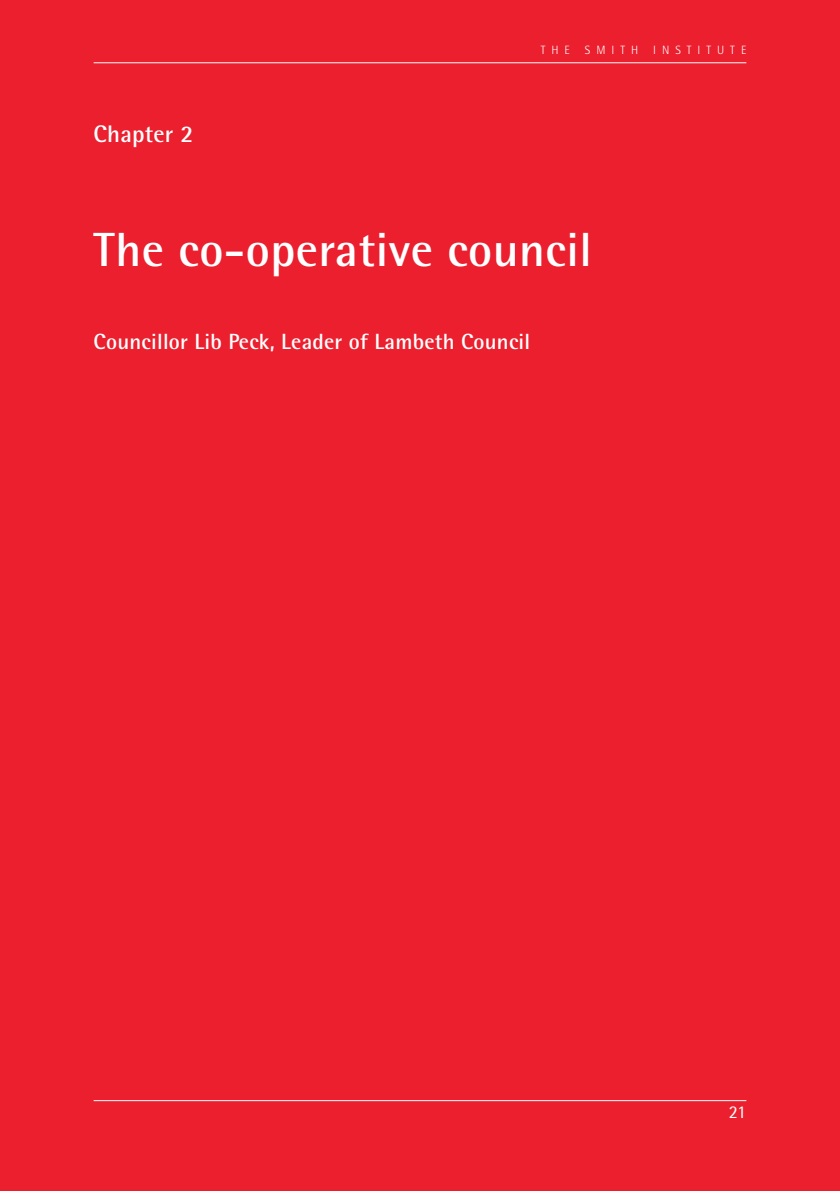
<style>
.page{position:relative;width:840px;height:1191px;background:#fff}
.page>*{position:absolute;margin:0;border:0;box-sizing:border-box;transform-origin:0 0}
.t1{font:700 48px "Rotis Semi Sans Std";letter-spacing:.01em;color:#fff}
.t2{font:700 24px "Rotis Semi Sans Std";letter-spacing:.01em;color:#fff}
.t3{font:700 22px "Rotis Semi Sans Std";letter-spacing:.01em;color:#fff}
.t4{font:18px "Rotis Semi Sans Std";color:#fff}
.t5{font:300 12px "Rotis Semi Sans Std";letter-spacing:.5em;color:#fff}
</style>
<div class="page">
<div style="left:0;top:0;width:839px;height:1191px;background:#eb1f2e"></div>
<hr style="left:94px;top:62px;width:652px;height:1px;background:#fff">
<hr style="left:94px;top:1100px;width:652px;height:1px;background:#fff">
<p class="t2" style="left:94px;top:119px;width:101px">Chapter 2</p>
<p class="t5" style="left:540px;top:43px;width:207px">THE SMITH INSTITUTE</p>
<h1 class="t1" style="left:94px;top:220px;width:499px">The co-operative council</h1>
<p class="t3" style="left:94px;top:328px;width:438px">Councillor Lib Peck, Leader of Lambeth Council</p>
<p class="t4" style="left:728px;top:1101px;width:19px">21</p>
</div>
